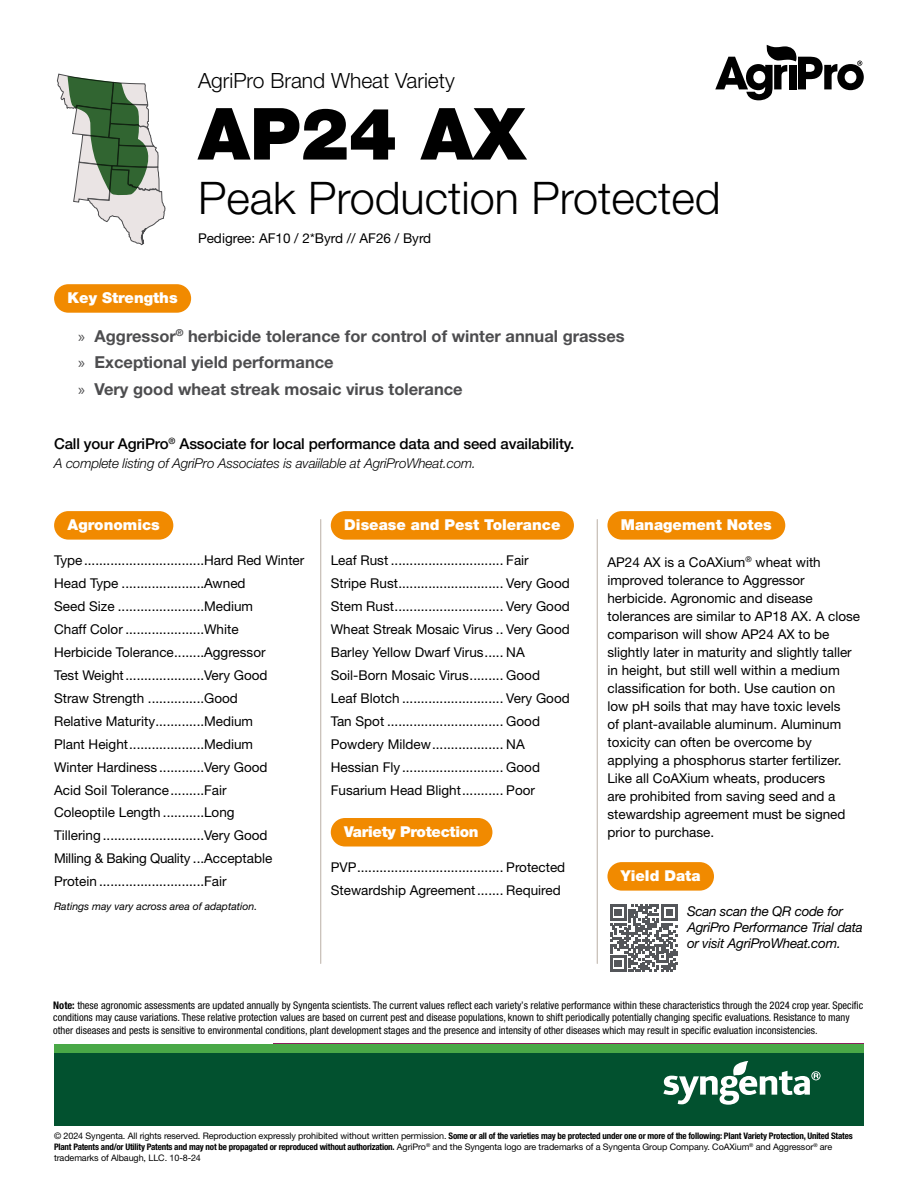
<style>
.page{position:relative;width:918px;height:1188px;background:#fff}
.page>*{position:absolute;margin:0;border:0;box-sizing:border-box;transform-origin:0 0}
.t1{font:900 72px "Helvetica Neue LT Pro";color:#000}
.t2{font:300 45px "Helvetica Neue LT Pro";color:#000}
.t3{font:300 21px "Helvetica Neue LT Pro";color:#000}
.t4{font:700 16.5px/26.5px "Helvetica Neue LT Pro";color:#4d4d4f}
.t5{font:900 15px "Helvetica Neue LT Pro";color:#fff}
.t6{font:500 15px "Helvetica Neue LT Pro";letter-spacing:-.01em;color:#000}
.t7{font:900 15px "Helvetica Neue LT Pro";letter-spacing:-.02em;color:#fff}
.t8{font:13.5px/23px "Helvetica Neue LT Pro";color:#000}
.t9{font:italic 13.5px/16.2px "Helvetica Neue LT Pro";letter-spacing:-.02em;color:#000}
.t10{font:italic 300 13.5px "Helvetica Neue LT Pro";letter-spacing:-.01em;color:#000}
.t11{font:condensed 10.5px/12.6px "Helvetica Neue LT Pro";color:#000}
.t12{font:italic 10.5px "Helvetica Neue LT Pro";color:#000}
.t13{font:9px/10.8px "Helvetica Neue LT Pro";letter-spacing:-.01em;color:#000}
.s1{font-family:"Myriad Pro";font-weight:400}
.s2{font-weight:700}
.s3{font-weight:700;font-stretch:condensed}
</style>
<div class="page">
<div style="left:54px;top:1048px;width:810px;height:77px;background:#02512f"></div>
<div style="left:54px;top:1044px;width:810px;height:8px;background:#49a847"></div>
<svg style="left:663px;top:1061px;width:158px;height:44px"></svg>
<svg style="left:715px;top:45px;width:149px;height:55px"></svg>
<svg style="left:57px;top:73px;width:109px;height:172px"></svg>
<div style="left:54px;top:511px;width:119px;height:29px;background:#f18a00;border-radius:14px"></div>
<div style="left:331px;top:511px;width:243px;height:29px;background:#f18a00;border-radius:14px"></div>
<div style="left:331px;top:818px;width:161px;height:29px;background:#f18a00;border-radius:14px"></div>
<div style="left:607px;top:511px;width:178px;height:29px;background:#f18a00;border-radius:14px"></div>
<div style="left:607px;top:862px;width:107px;height:29px;background:#f18a00;border-radius:14px"></div>
<hr style="left:320px;top:519px;width:1px;height:445px;background:#cbc3bb">
<hr style="left:597px;top:519px;width:1px;height:445px;background:#cbc3bb">
<svg style="left:610px;top:904px;width:68px;height:68px"></svg>
<div style="left:54px;top:284px;width:137px;height:29px;background:#f18a00;border-radius:14px"></div>
<h3 class="t3" style="left:198px;top:67px;width:258px">AgriPro Brand Wheat Variety</h3>
<h1 class="t1" style="left:198px;top:91px;width:330px">AP24 AX</h1>
<h2 class="t2" style="left:198px;top:170px;width:524px">Peak Production Protected</h2>
<p class="t8" style="left:198px;top:227px;width:235px">Pedigree: AF10 / 2*Byrd // AF26 / Byrd</p>
<p class="t5" style="left:68px;top:289px;width:112px">Key Strengths</p>
<p class="t4" style="left:78px;top:322px;width:548px"><span class="s1">»</span> Aggressor<sup>®</sup> herbicide tolerance for control of winter annual grasses <span class="s1">»</span> Exceptional yield performance<br><span class="s1">»</span> Very good wheat streak mosaic virus tolerance</p>
<p class="t6" style="left:54px;top:434px;width:522px">Call your AgriPro<sup>®</sup> Associate for local performance data and seed availability.</p>
<p class="t10" style="left:54px;top:455px;width:423px">A complete listing of AgriPro Associates is avaiilable at AgriProWheat.com.</p>
<p class="t5" style="left:68px;top:516px;width:94px">Agronomics</p>
<p class="t8" style="left:54px;top:548px;width:252px">Type................................Hard Red Winter Head Type ......................Awned<br>Seed Size .......................Medium<br>Chaff Color .....................White<br>Herbicide Tolerance........Aggressor<br>Test Weight.....................Very Good Straw Strength ...............Good<br>Relative Maturity.............Medium<br>Plant Height....................Medium<br>Winter Hardiness ............Very Good<br>Acid Soil Tolerance.........Fair<br>Coleoptile Length ...........Long<br>Tillering ...........................Very Good Milling &amp; Baking Quality ...Acceptable Protein ............................Fair</p>
<p class="t12" style="left:54px;top:900px;width:205px">Ratings may vary across area of adaptation.</p>
<p class="t5" style="left:344px;top:516px;width:218px">Disease and Pest Tolerance</p>
<p class="t8" style="left:331px;top:548px;width:241px">Leaf Rust .............................. Fair<br>Stripe Rust............................ Very Good Stem Rust............................. Very Good Wheat Streak Mosaic Virus .. Very Good Barley Yellow Dwarf Virus..... NA Soil-Born Mosaic Virus......... Good<br>Leaf Blotch ........................... Very Good Tan Spot ............................... Good Powdery Mildew................... NA Hessian Fly ........................... Good Fusarium Head Blight........... Poor</p>
<p class="t7" style="left:344px;top:823px;width:136px">Variety Protection</p>
<p class="t8" style="left:331px;top:855px;width:236px">PVP....................................... Protected<br>Stewardship Agreement....... Required</p>
<p class="t5" style="left:621px;top:516px;width:152px">Management Notes</p>
<p class="t8" style="left:607px;top:553px;width:254px;line-height:18px">AP24 AX is a CoAXium<sup>®</sup> wheat with improved tolerance to Aggressor herbicide. Agronomic and disease tolerances are similar to AP18 AX. A close comparison will show AP24 AX to be slightly later in maturity and slightly taller in height, but still well within a medium classification for both. Use caution on<br>low pH soils that may have toxic levels<br>of plant-available aluminum. Aluminum toxicity can often be overcome by applying a phosphorus starter fertilizer.<br>Like all CoAXium wheats, producers<br>are prohibited from saving seed and a stewardship agreement must be signed prior to purchase.</p>
<p class="t5" style="left:621px;top:867px;width:81px">Yield Data</p>
<p class="t9" style="left:687px;top:903px;width:177px">Scan scan the QR code for<br>AgriPro Performance Trial data or visit AgriProWheat.com.</p>
<p class="t11" style="left:53px;top:999px;width:811px"><span class="s2">Note:</span> these agronomic assessments are updated annually by Syngenta scientists. The current values reflect each variety’s relative performance within these characteristics through the 2024 crop year. Specific conditions may cause variations. These relative protection values are based on current pest and disease populations, known to shift periodically potentially changing specific evaluations. Resistance to many other diseases and pests is sensitive to environmental conditions, plant development stages and the presence and intensity of other diseases which may result in specific evaluation inconsistencies.</p>
<p class="t13" style="left:54px;top:1130px;width:800px">© 2024 Syngenta. All rights reserved. Reproduction expressly prohibited without written permission. <span class="s3">Some or all of the varieties may be protected under one or more of the following: Plant Variety Protection, United States<br>Plant Patents and/or Utility Patents and may not be propagated or reproduced without authorization.</span> AgriPro<sup>®</sup> and the Syngenta logo are trademarks of a Syngenta Group Company. CoAXium<sup>®</sup> and Aggressor<sup>®</sup> are trademarks of Albaugh, LLC. 10-8-24</p>
</div>
